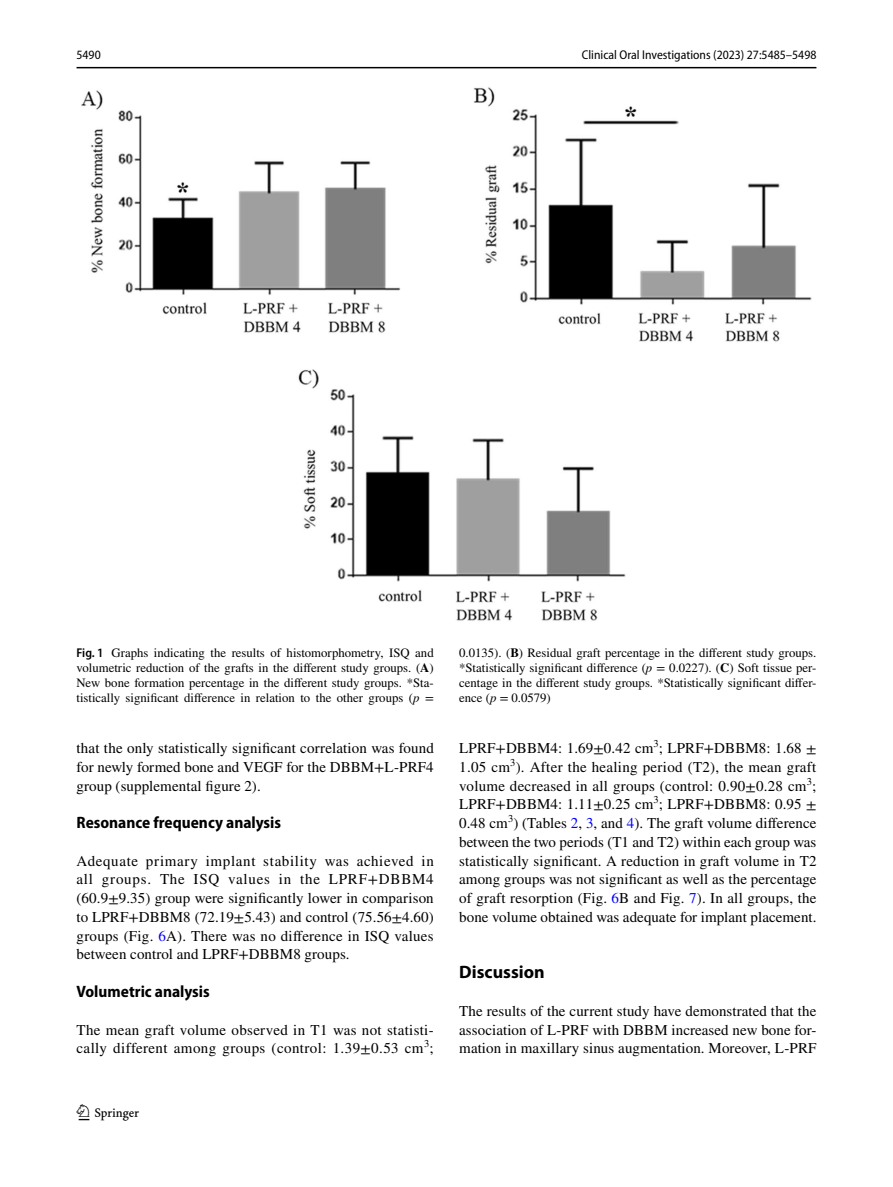
<style>
.page{position:relative;width:893px;height:1187px;background:#fff}
.page>*{position:absolute;margin:0;border:0;box-sizing:border-box;transform-origin:0 0}
.t1{font:22.5px "Springnew Regular 2";color:#000}
.t2{font:700 18px "Myriad Pro";color:#000}
.t3{font:700 semi-condensed 16.5px "Myriad Pro";color:#000}
.t4{font:15px/18.8px "STIX";letter-spacing:.005em;color:#000;text-align:justify}
.t5{font:12.75px/15px "STIX";color:#000;text-align:justify}
.t6{font:semi-condensed 12.75px "Myriad Pro";color:#000}
.s1{font-family:"Myriad Pro";font-weight:600;font-stretch:semi-condensed}
.s2{font-weight:700}
.s3{font-style:italic}
.s4{color:#00f}
</style>
<div class="page">
<hr style="left:77px;top:67px;width:739px;height:1px;background:#000">
<img style="left:81px;top:87px;width:731px;height:534px">
<p class="t6" style="left:77px;top:48px;width:26px">5490</p>
<p class="t6" style="left:582px;top:48px;width:236px">Clinical Oral Investigations (2023) 27:5485–5498</p>
<p class="t5" style="left:77px;top:646px;width:359px"><span class="s1">Fig. 1</span> Graphs indicating the results of histomorphometry, ISQ and volumetric reduction of the grafts in the different study groups. (<span class="s2">A</span>)<br>New bone formation percentage in the different study groups. *Sta&shy;tistically significant difference in relation to the other groups (<span class="s3">p</span> =</p>
<p class="t5" style="left:459px;top:646px;width:359px">0.0135). (<span class="s2">B</span>) Residual graft percentage in the different study groups. *Statistically significant difference (<span class="s3">p</span> = 0.0227). (<span class="s2">C</span>) Soft tissue per&shy;centage in the different study groups. *Statistically significant differ&shy;ence (<span class="s3">p</span> = 0.0579)</p>
<p class="t4" style="left:77px;top:739px;width:359px">that the only statistically significant correlation was found for newly formed bone and VEGF for the DBBM+L-PRF4 group (supplemental figure 2).</p>
<p class="t3" style="left:77px;top:813px;width:206px">Resonance frequency analysis</p>
<p class="t4" style="left:77px;top:852px;width:359px">Adequate primary implant stability was achieved in all groups. The ISQ values in the LPRF+DBBM4 (60.9±9.35) group were significantly lower in comparison to LPRF+DBBM8 (72.19±5.43) and control (75.56±4.60) groups (Fig. <span class="s4">6</span>A). There was no difference in ISQ values between control and LPRF+DBBM8 groups.</p>
<p class="t3" style="left:77px;top:982px;width:135px">Volumetric analysis</p>
<p class="t4" style="left:77px;top:1021px;width:359px">The mean graft volume observed in T1 was not statisti&shy;cally different among groups (control: 1.39±0.53 cm<sup>3</sup>;</p>
<h1 class="t1" style="left:79px;top:1104px;width:62px">1 3</h1>
<p class="t4" style="left:459px;top:739px;width:359px">LPRF+DBBM4: 1.69±0.42 cm<sup>3</sup>; LPRF+DBBM8: 1.68 ± 1.05 cm<sup>3</sup>). After the healing period (T2), the mean graft volume decreased in all groups (control: 0.90±0.28 cm<sup>3</sup>; LPRF+DBBM4: 1.11±0.25 cm<sup>3</sup>; LPRF+DBBM8: 0.95 ± 0.48 cm<sup>3</sup>) (Tables <span class="s4">2</span>, <span class="s4">3</span>, and <span class="s4">4</span>). The graft volume difference between the two periods (T1 and T2) within each group was statistically significant. A reduction in graft volume in T2 among groups was not significant as well as the percentage of graft resorption (Fig. <span class="s4">6</span>B and Fig. <span class="s4">7</span>). In all groups, the bone volume obtained was adequate for implant placement.</p>
<p class="t2" style="left:459px;top:960px;width:87px">Discussion</p>
<p class="t4" style="left:459px;top:1002px;width:359px">The results of the current study have demonstrated that the association of L-PRF with DBBM increased new bone for&shy;mation in maxillary sinus augmentation. Moreover, L-PRF</p>
</div>
